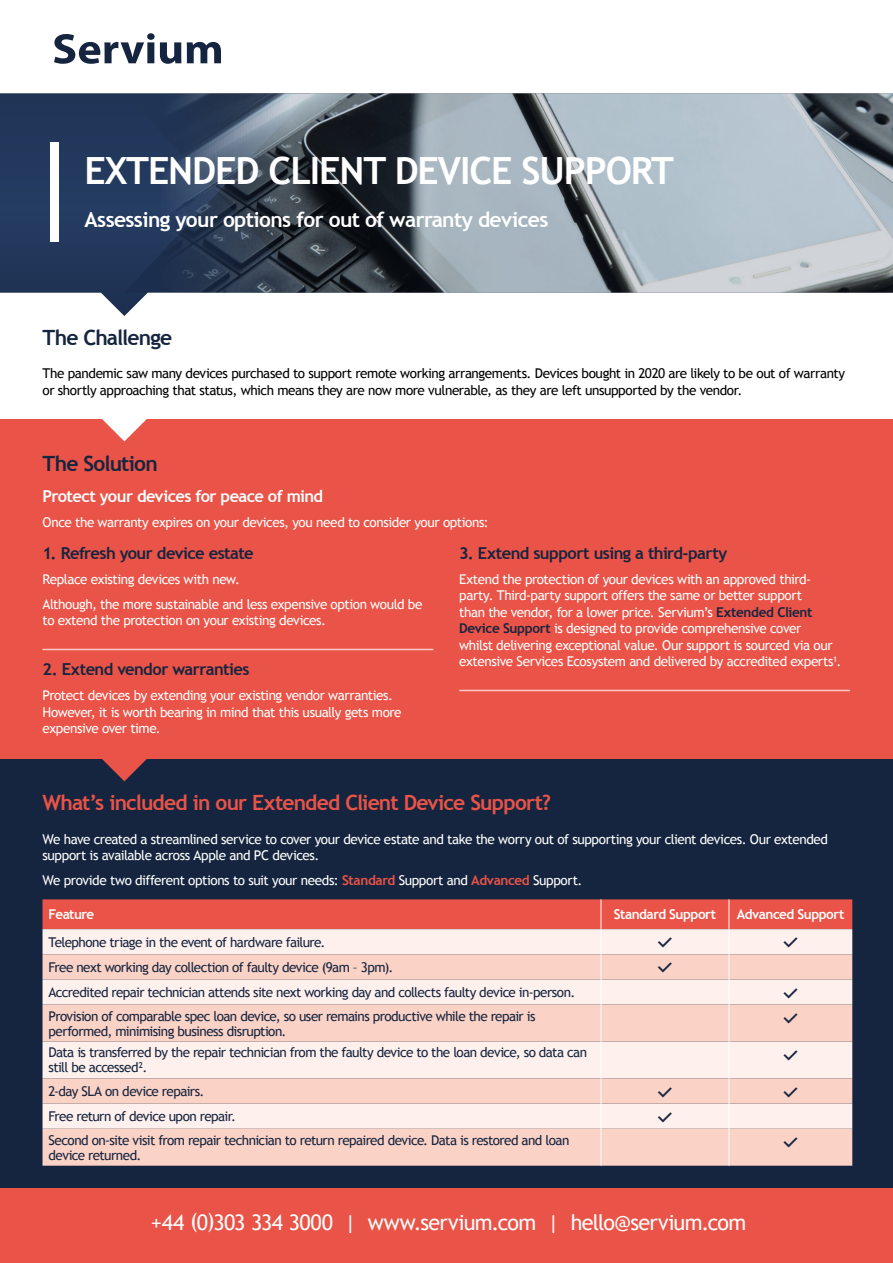
<style>
.page{position:relative;width:893px;height:1263px;background:#fff}
.page>*{position:absolute;margin:0;border:0;box-sizing:border-box;transform-origin:0 0}
.t1{font:700 37.5px "Trebuchet MS";letter-spacing:-.03em;color:#fff}
.t2{font:21.45px "Trebuchet MS";letter-spacing:-.03em;color:#fff}
.t3{font:700 21px "Trebuchet MS";letter-spacing:-.04em;color:#ea5347}
.t4{font:700 21px "Trebuchet MS";letter-spacing:-.03em;color:#fff}
.t5{font:700 21px "Trebuchet MS";letter-spacing:-.04em;color:#16253f}
.t6{font:700 16.5px "Trebuchet MS";letter-spacing:-.035em;color:#16253f}
.t7{font:700 16.5px "Trebuchet MS";letter-spacing:-.035em;color:#fff}
.t8{font:13.5px/16.5px "Trebuchet MS";letter-spacing:-.03em;color:#fff}
.t9{font:13.5px/15px "Trebuchet MS";letter-spacing:-.045em;color:#16253f}
.t10{font:13.5px/16.5px "Trebuchet MS";letter-spacing:-.03em;color:#000}
.t11{font:700 13.5px "Trebuchet MS";letter-spacing:-.035em;color:#fff}
.s1{font-weight:700;color:#16253f}
.s2{font-weight:700;color:#ea5347}
</style>
<div class="page">
<div style="left:0;top:759px;width:893px;height:429px;background:#16253f"></div>
<div style="left:0;top:419px;width:893px;height:340px;background:#ea5347"></div>
<img style="left:310px;top:93px;width:583px;height:200px">
<hr style="left:43px;top:649px;width:390px;height:1px;background:#fff">
<hr style="left:459px;top:690px;width:391px;height:1px;background:#fff">
<svg style="left:0;top:93px;width:310px;height:223px;background:#42536c"></svg>
<div style="left:0;top:1188px;width:893px;height:75px;background:#ea5347"></div>
<svg style="left:54px;top:33px;width:127px;height:31px"></svg>
<svg style="left:187px;top:42px;width:34px;height:21px"></svg>
<div style="left:50px;top:142px;width:8px;height:99px;background:#fff"></div>
<svg style="left:102px;top:419px;width:45px;height:22px"></svg>
<svg style="left:102px;top:759px;width:45px;height:22px"></svg>
<svg style="left:43px;top:1004px;width:809px;height:162px;background:#f9dbd3"></svg>
<hr style="left:600px;top:1004px;width:1px;height:37px;background:#fff">
<hr style="left:728px;top:1004px;width:1px;height:37px;background:#fff">
<hr style="left:600px;top:1041px;width:1px;height:37px;background:#fff">
<hr style="left:728px;top:1041px;width:1px;height:37px;background:#fff">
<svg style="left:600px;top:1078px;width:1px;height:51px"></svg>
<svg style="left:728px;top:1078px;width:1px;height:51px"></svg>
<hr style="left:600px;top:1129px;width:1px;height:37px;background:#fff">
<hr style="left:728px;top:1129px;width:1px;height:37px;background:#fff">
<svg style="left:43px;top:899px;width:809px;height:105px;background:#f5bab2"></svg>
<svg style="left:784px;top:1013px;width:14px;height:10px"></svg>
<svg style="left:784px;top:1050px;width:14px;height:10px"></svg>
<svg style="left:658px;top:1087px;width:14px;height:10px"></svg>
<svg style="left:784px;top:1087px;width:14px;height:10px"></svg>
<svg style="left:658px;top:1112px;width:14px;height:10px"></svg>
<svg style="left:784px;top:1137px;width:14px;height:10px"></svg>
<h1 class="t1" style="left:85px;top:147px;width:591px">EXTENDED CLIENT DEVICE SUPPORT</h1>
<h3 class="t4" style="left:85px;top:207px;width:465px">Assessing your options for out of warranty devices</h3>
<h3 class="t5" style="left:43px;top:324px;width:131px">The Challenge</h3>
<p class="t10" style="left:43px;top:365px;width:804px">The pandemic saw many devices purchased to support remote working arrangements. Devices bought in 2020 are likely to be out of warranty or shortly approaching that status, which means they are now more vulnerable, as they are left unsupported by the vendor.</p>
<h3 class="t5" style="left:43px;top:450px;width:117px">The Solution</h3>
<p class="t7" style="left:43px;top:485px;width:282px">Protect your devices for peace of mind</p>
<p class="t8" style="left:43px;top:514px;width:448px">Once the warranty expires on your devices, you need to consider your options:</p>
<p class="t6" style="left:43px;top:542px;width:213px">1. Refresh your device estate</p>
<p class="t8" style="left:43px;top:567px;width:381px;line-height:25px">Replace existing devices with new.<br>Although, the more sustainable and less expensive option would be</p>
<p class="t8" style="left:43px;top:612px;width:285px">to extend the protection on your existing devices.</p>
<p class="t6" style="left:43px;top:659px;width:208px">2. Extend vendor warranties</p>
<p class="t8" style="left:43px;top:687px;width:361px">Protect devices by extending your existing vendor warranties.<br>However, it is worth bearing in mind that this usually gets more expensive over time.</p>
<p class="t6" style="left:459px;top:542px;width:270px">3. Extend support using a third-party</p>
<p class="t8" style="left:459px;top:571px;width:384px">Extend the protection of your devices with an approved third&shy;party. Third-party support offers the same or better support<br>than the vendor, for a lower price. Servium’s <span class="s1">Extended Client Device Support</span> is designed to provide comprehensive cover<br>whilst delivering exceptional value. Our support is sourced via our extensive Services Ecosystem and delivered by accredited experts¹.</p>
<h3 class="t3" style="left:43px;top:789px;width:510px">What’s included in our Extended Client Device Support?</h3>
<p class="t8" style="left:43px;top:831px;width:787px">We have created a streamlined service to cover your device estate and take the worry out of supporting your client devices. Our extended support is available across Apple and PC devices.</p>
<p class="t8" style="left:43px;top:873px;width:541px">We provide two different options to suit your needs: <span class="s2">Standard</span> Support and <span class="s2">Advanced</span> Support.</p>
<p class="t11" style="left:49px;top:906px;width:47px">Feature</p>
<p class="t11" style="left:614px;top:906px;width:104px">Standard Support</p>
<p class="t11" style="left:737px;top:906px;width:109px">Advanced Support</p>
<p class="t9" style="left:49px;top:929px;width:528px;line-height:25px">Telephone triage in the event of hardware failure.<br>Free next working day collection of faulty device (9am – 3pm).<br>Accredited repair technician attends site next working day and collects faulty device in-person.</p>
<p class="t9" style="left:49px;top:1008px;width:488px">Provision of comparable spec loan device, so user remains productive while the repair is performed, minimising business disruption.</p>
<p class="t9" style="left:49px;top:1045px;width:540px">Data is transferred by the repair technician from the faulty device to the loan device, so data can still be accessed².</p>
<p class="t9" style="left:49px;top:1079px;width:189px;line-height:25.2px">2-day SLA on device repairs.<br>Free return of device upon repair.</p>
<p class="t9" style="left:49px;top:1132px;width:522px">Second on-site visit from repair technician to return repaired device. Data is restored and loan device returned.</p>
<h2 class="t2" style="left:151px;top:1210px;width:597px">+44 (0)303 334 3000 | www.servium.com | hello@servium.com</h2>
</div>
